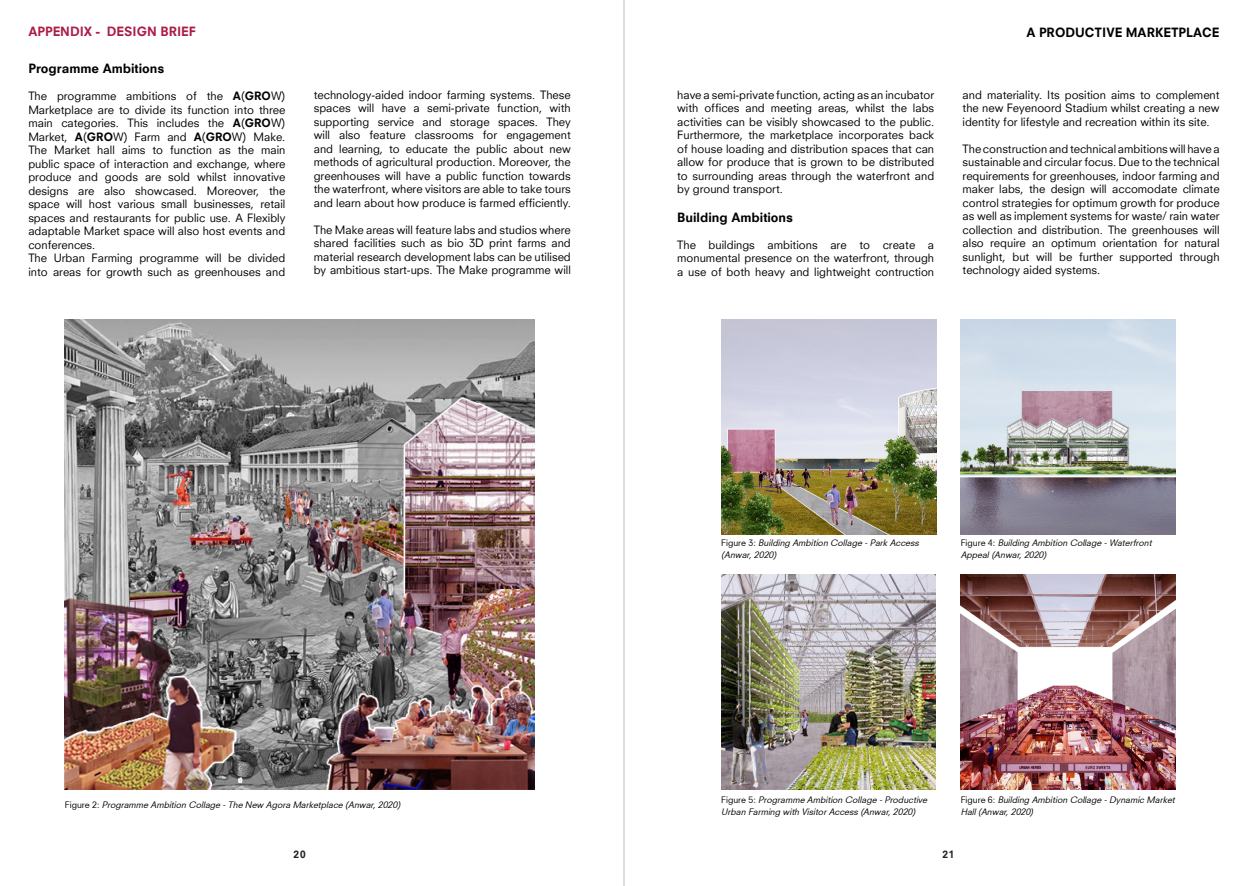
<style>
.page{position:relative;width:1248px;height:886px;background:#fff}
.page>*{position:absolute;margin:0;border:0;box-sizing:border-box;transform-origin:0 0}
.text__Neuzeits__10pt{font:12.5px "Neuzeit S Heavy";color:#000}
.text__NeuzeitsHeavy{font:12.5px "Neuzeit S Heavy";color:#000}
.subtitle__Neuzeits{font:12.5px "Neuzeit S Heavy";color:#ab1d47}
.text__Neuzeits__10pt-2{font:11.25px/13.5px "Neuzeit SLT";color:#000;text-align:justify}
.t1{font:10px "Neuzeit S Heavy";color:#231f20}
.subtitle__Neuzeits-2{font:italic 8.75px/12px "Neuzeit S";color:#000}
.s1{font-weight:800}
.s2{font-style:normal}
</style>
<div class="page">
<hr style="left:623px;top:0;width:1px;height:886px;background:#bcbdc0">
<img style="left:64px;top:319px;width:470px;height:470px">
<img style="left:960px;top:319px;width:215px;height:215px">
<img style="left:721px;top:575px;width:214px;height:214px">
<img style="left:960px;top:575px;width:215px;height:214px">
<img style="left:721px;top:319px;width:215px;height:215px">
<p class="subtitle__Neuzeits" style="left:28px;top:24px;width:169px">APPENDIX - DESIGN BRIEF</p>
<p class="text__NeuzeitsHeavy" style="left:1026px;top:24px;width:195px">A PRODUCTIVE MARKETPLACE</p>
<p class="text__Neuzeits__10pt" style="left:28px;top:61px;width:138px">Programme Ambitions</p>
<p class="text__Neuzeits__10pt-2" style="left:28px;top:89px;width:258px">The programme ambitions of the <span class="s1">A</span>(<span class="s1">GRO</span>W)<br>Marketplace are to divide its function into three main categories. This includes the <span class="s1">A</span>(<span class="s1">GRO</span>W)<br>Market, <span class="s1">A</span>(<span class="s1">GRO</span>W) Farm and <span class="s1">A</span>(<span class="s1">GRO</span>W) Make.<br>The Market hall aims to function as the main public space of interaction and exchange, where produce and goods are sold whilst innovative designs are also showcased. Moreover, the space will host various small businesses, retail spaces and restaurants for public use. A Flexibly adaptable Market space will also host events and conferences.</p>
<p class="text__Neuzeits__10pt-2" style="left:28px;top:251px;width:258px">The Urban Farming programme will be divided into areas for growth such as greenhouses and</p>
<p class="text__Neuzeits__10pt-2" style="left:314px;top:88px;width:258px">technology-aided indoor farming systems. These spaces will have a semi-private function, with supporting service and storage spaces. They will also feature classrooms for engagement and learning, to educate the public about new methods of agricultural production. Moreover, the greenhouses will have a public function towards the waterfront, where visitors are able to take tours and learn about how produce is farmed efficiently.</p>
<p class="text__Neuzeits__10pt-2" style="left:314px;top:223px;width:258px">The Make areas will feature labs and studios where shared facilities such as bio 3D print farms and material research development labs can be utilised by ambitious start-ups. The Make programme will</p>
<p class="subtitle__Neuzeits-2" style="left:65px;top:798px;width:339px"><span class="s2">F i g u r e 2 :</span> Programme Ambition Collage -The New Agora Marketplace (Anwar,2020)</p>
<p class="text__Neuzeits__10pt-2" style="left:677px;top:88px;width:258px">have a semi-private function, acting as an incubator with offices and meeting areas, whilst the labs activities can be visibly showcased to the public.<br>Furthermore, the marketplace incorporates back of house loading and distribution spaces that can allow for produce that is grown to be distributed to surrounding areas through the waterfront and by ground transport.</p>
<p class="text__Neuzeits__10pt" style="left:677px;top:210px;width:117px">Building Ambitions</p>
<p class="text__Neuzeits__10pt-2" style="left:677px;top:238px;width:258px">The buildings ambitions are to create a monumental presence on the waterfront, through a use of both heavy and lightweight contruction</p>
<p class="text__Neuzeits__10pt-2" style="left:962px;top:88px;width:258px">and materiality. Its position aims to complement the new Feyenoord Stadium whilst creating a new identity for lifestyle and recreation within its site.</p>
<p class="text__Neuzeits__10pt-2" style="left:962px;top:142px;width:258px">The construction and technical ambitions will have a sustainable and circular focus. Due to the technical requirements for greenhouses, indoor farming and maker labs, the design will accomodate climate control strategies for optimum growth for produce as well as implement systems for waste/ rain water collection and distribution. The greenhouses will also require an optimum orientation for natural sunlight, but will be further supported through technology aided systems.</p>
<p class="subtitle__Neuzeits-2" style="left:721px;top:537px;width:201px"><span class="s2">F i g u r e 3 :</span> Building Ambition Collage -Park Access (Anwar,2020)</p>
<p class="subtitle__Neuzeits-2" style="left:960px;top:537px;width:195px"><span class="s2">F i g u r e 4 :</span> Building Ambition Collage -Waterfront<br>Appeal(Anwar,2020)</p>
<p class="subtitle__Neuzeits-2" style="left:721px;top:793px;width:210px"><span class="s2">F i g u r e 5 :</span> Programme Ambition Collage -Productive<br>Urban Farming with VisitorAccess (Anwar,2020)</p>
<p class="subtitle__Neuzeits-2" style="left:960px;top:793px;width:218px"><span class="s2">F i g u r e 6 :</span> Building Ambition Collage -Dynamic Market<br>Hall(Anwar,2020)</p>
<p class="t1" style="left:293px;top:848px;width:14px">20</p>
<p class="t1" style="left:942px;top:848px;width:14px">21</p>
</div>
